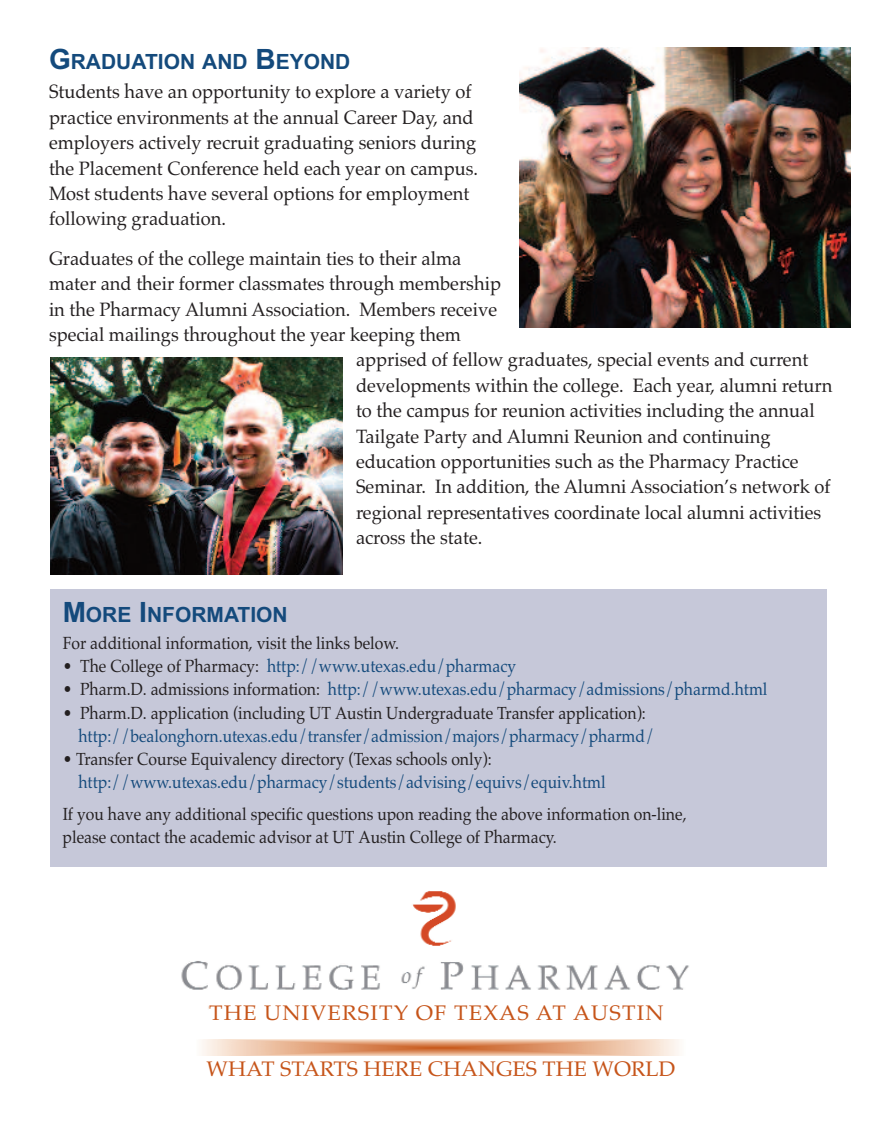
<style>
.page{position:relative;width:882px;height:1134px;background:#fff}
.page>*{position:absolute;margin:0;border:0;box-sizing:border-box;transform-origin:0 0}
.t1{font:700 21px "Arial";color:#144a7c}
.t2{font:21px "Palatino";color:#c65419}
.t3{font:21px "Palatino";letter-spacing:.05em;color:#c65419;scale:1.05 1}
.t4{font:19.25px/25.4px "Palatino";color:#231f20;scale:.95 1}
.t5{font:17.5px/23.1px "Palatino";color:#231f20;scale:.9 1}
.t6{font:17.5px "Palatino";color:#144a7c;scale:.9 1}
.s1{font-size:28px}
.s2{color:#231f20}
</style>
<div class="page">
<div style="left:50px;top:589px;width:777px;height:277px;background:#c6c8d9"></div>
<img style="left:181px;top:961px;width:508px;height:48px">
<img style="left:50px;top:358px;width:292px;height:217px">
<img style="left:520px;top:47px;width:330px;height:281px">
<svg style="left:202px;top:1040px;width:477px;height:15px"></svg>
<img style="left:412px;top:891px;width:44px;height:55px">
<div style="left:209px;top:1003px;width:471px;height:27px;background:#fff"></div>
<p class="t1" style="left:49px;top:50px;width:303px"><span class="s1">G</span>RADUATION AND <span class="s1">B</span>EYOND</p>
<p class="t4" style="left:49px;top:79px;width:453px">Students have an opportunity to explore a variety of practice environments at the annual Career Day, and employers actively recruit graduating seniors during the Placement Conference held each year on campus.<br>Most students have several options for employment following graduation.</p>
<p class="t4" style="left:49px;top:245px;width:436px">Graduates of the college maintain ties to their alma</p>
<p class="t4" style="left:49px;top:271px;width:477px">mater and their former classmates through membership</p>
<p class="t4" style="left:49px;top:296px;width:473px">in the Pharmacy Alumni Association. Members receive</p>
<p class="t4" style="left:49px;top:322px;width:435px">special mailings throughout the year keeping them</p>
<p class="t4" style="left:356px;top:347px;width:478px">apprised of fellow graduates, special events and current</p>
<p class="t4" style="left:356px;top:373px;width:503px">developments within the college. Each year, alumni return</p>
<p class="t4" style="left:356px;top:398px;width:484px">to the campus for reunion activities including the annual</p>
<p class="t4" style="left:356px;top:423px;width:438px">Tailgate Party and Alumni Reunion and continuing</p>
<p class="t4" style="left:356px;top:449px;width:467px">education opportunities such as the Pharmacy Practice</p>
<p class="t4" style="left:356px;top:474px;width:501px">Seminar. In addition, the Alumni Association’s network of</p>
<p class="t4" style="left:356px;top:500px;width:491px">regional representatives coordinate local alumni activities</p>
<p class="t4" style="left:356px;top:525px;width:134px">across the state.</p>
<p class="t1" style="left:63px;top:602px;width:227px"><span class="s1">M</span>ORE <span class="s1">I</span>NFORMATION</p>
<p class="t5" style="left:63px;top:632px;width:375px">For additional information, visit the links below.</p>
<p class="t6" style="left:63px;top:656px;width:505px"><span class="s2">• The College of Pharmacy:</span> http://www.utexas.edu/pharmacy</p>
<p class="t6" style="left:63px;top:679px;width:785px"><span class="s2">• Pharm.D. admissions information:</span> http://www.utexas.edu/pharmacy/admissions/pharmd.html</p>
<p class="t5" style="left:63px;top:701px;width:650px">• Pharm.D. application (including UT Austin Undergraduate Transfer application):</p>
<p class="t6" style="left:78px;top:725px;width:642px">http://bealonghorn.utexas.edu/transfer/admission/majors/pharmacy/pharmd/</p>
<p class="t5" style="left:63px;top:747px;width:478px">• Transfer Course Equivalency directory (Texas schools only):</p>
<p class="t6" style="left:78px;top:772px;width:587px">http://www.utexas.edu/pharmacy/students/advising/equivs/equiv.html</p>
<p class="t5" style="left:63px;top:803px;width:695px">If you have any additional specific questions upon reading the above information on-line, please contact the academic advisor at UT Austin College of Pharmacy.</p>
<p class="t3" style="left:209px;top:1000px;width:434px">THE UNIVERSITY OF TEXAS AT AUSTIN</p>
<p class="t2" style="left:207px;top:1056px;width:470px">WHAT STARTS HERE CHANGES THE WORLD</p>
</div>
